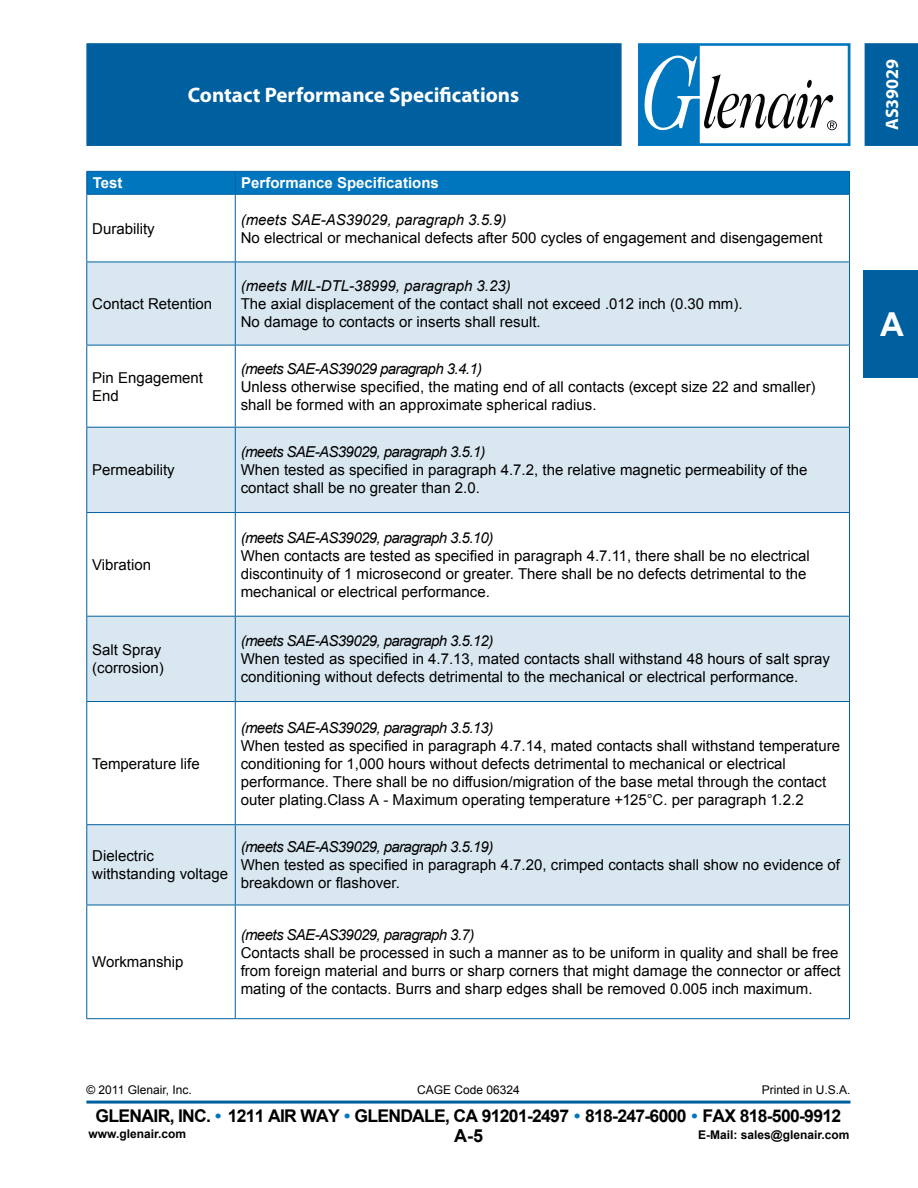
<style>
.page{position:relative;width:918px;height:1188px;background:#fff}
.page>*{position:absolute;margin:0;border:0;box-sizing:border-box;transform-origin:0 0}
.t1{font:700 33px "Arial";color:#fff}
.t2{font:700 21px "Myriad Pro";color:#fff}
.t3{font:700 18px "Myriad Pro";letter-spacing:-.015em;color:#fff}
.t4{font:700 18px "Arial";color:#000}
.t5{font:700 17.55px "Arial";letter-spacing:-.04em;color:#000}
.t6{font:15px/18px "Arial";color:#000}
.t7{font:italic 15px "Arial";letter-spacing:-.04em;color:#000}
.t8{font:italic 15px "Arial";color:#000}
.t9{font:700 15px "Arial";color:#fff}
.t10{font:12px "Arial";color:#000}
.t11{font:700 12px "Arial";color:#000}
.s1{color:#0076bf}
</style>
<div class="page">
<div style="left:86px;top:43px;width:536px;height:103px;background:#005f9f;border:2px solid #005f9f"></div>
<div style="left:865px;top:43px;width:53px;height:103px;background:#005f9f"></div>
<hr style="left:86px;top:1101px;width:764px;height:3px;background:#005f9f">
<svg style="left:638px;top:43px;width:212px;height:103px"></svg>
<div style="left:864px;top:270px;width:54px;height:108px;background:#005f9f"></div>
<svg style="left:87px;top:263px;width:762px;height:642px;fill:#d9e7f1"></svg>
<div style="left:86px;top:171px;width:764px;height:23px;background:#0076bf"></div>
<hr style="left:86px;top:194px;width:149px;height:1px;background:#005f9f">
<hr style="left:86px;top:195px;width:1px;height:67px;background:#005f9f">
<hr style="left:235px;top:194px;width:615px;height:1px;background:#005f9f">
<hr style="left:235px;top:195px;width:1px;height:67px;background:#005f9f">
<hr style="left:849px;top:195px;width:1px;height:67px;background:#005f9f">
<hr style="left:86px;top:262px;width:149px;height:1px;background:#005f9f">
<hr style="left:86px;top:262px;width:1px;height:83px;background:#005f9f">
<hr style="left:235px;top:262px;width:615px;height:1px;background:#005f9f">
<hr style="left:235px;top:262px;width:1px;height:83px;background:#005f9f">
<hr style="left:849px;top:262px;width:1px;height:83px;background:#005f9f">
<hr style="left:86px;top:345px;width:149px;height:1px;background:#005f9f">
<hr style="left:86px;top:345px;width:1px;height:82px;background:#005f9f">
<hr style="left:235px;top:345px;width:615px;height:1px;background:#005f9f">
<hr style="left:235px;top:345px;width:1px;height:82px;background:#005f9f">
<hr style="left:849px;top:345px;width:1px;height:82px;background:#005f9f">
<hr style="left:86px;top:427px;width:149px;height:1px;background:#005f9f">
<hr style="left:86px;top:428px;width:1px;height:84px;background:#005f9f">
<hr style="left:235px;top:427px;width:615px;height:1px;background:#005f9f">
<hr style="left:235px;top:428px;width:1px;height:84px;background:#005f9f">
<hr style="left:849px;top:428px;width:1px;height:84px;background:#005f9f">
<hr style="left:86px;top:512px;width:149px;height:1px;background:#005f9f">
<hr style="left:86px;top:513px;width:1px;height:103px;background:#005f9f">
<hr style="left:235px;top:512px;width:615px;height:1px;background:#005f9f">
<hr style="left:235px;top:513px;width:1px;height:103px;background:#005f9f">
<hr style="left:849px;top:513px;width:1px;height:103px;background:#005f9f">
<hr style="left:86px;top:616px;width:149px;height:1px;background:#005f9f">
<hr style="left:86px;top:617px;width:1px;height:84px;background:#005f9f">
<hr style="left:235px;top:616px;width:615px;height:1px;background:#005f9f">
<hr style="left:235px;top:617px;width:1px;height:84px;background:#005f9f">
<hr style="left:849px;top:617px;width:1px;height:84px;background:#005f9f">
<hr style="left:86px;top:701px;width:149px;height:1px;background:#005f9f">
<hr style="left:86px;top:702px;width:1px;height:122px;background:#005f9f">
<hr style="left:235px;top:701px;width:615px;height:1px;background:#005f9f">
<hr style="left:235px;top:702px;width:1px;height:122px;background:#005f9f">
<hr style="left:849px;top:702px;width:1px;height:122px;background:#005f9f">
<hr style="left:86px;top:824px;width:149px;height:1px;background:#005f9f">
<hr style="left:86px;top:825px;width:1px;height:80px;background:#005f9f">
<hr style="left:235px;top:824px;width:615px;height:1px;background:#005f9f">
<hr style="left:235px;top:825px;width:1px;height:80px;background:#005f9f">
<hr style="left:849px;top:825px;width:1px;height:80px;background:#005f9f">
<hr style="left:86px;top:905px;width:149px;height:1px;background:#005f9f">
<hr style="left:86px;top:905px;width:1px;height:113px;background:#005f9f">
<hr style="left:235px;top:905px;width:615px;height:1px;background:#005f9f">
<hr style="left:235px;top:905px;width:1px;height:113px;background:#005f9f">
<hr style="left:849px;top:905px;width:1px;height:113px;background:#005f9f">
<hr style="left:86px;top:1018px;width:149px;height:1px;background:#005f9f">
<hr style="left:235px;top:1018px;width:615px;height:1px;background:#005f9f">
<h2 class="t2" style="left:188px;top:82px;width:333px">Contact Performance Specifications</h2>
<p class="t9" style="left:93px;top:173px;width:31px">Test</p>
<p class="t9" style="left:241px;top:173px;width:199px">Performance Specifications</p>
<p class="t6" style="left:92px;top:219px;width:64px">Durability</p>
<p class="t8" style="left:241px;top:210px;width:267px">(meets SAE-AS39029, paragraph 3.5.9)</p>
<p class="t6" style="left:241px;top:228px;width:583px">No electrical or mechanical defects after 500 cycles of engagement and disengagement</p>
<p class="t6" style="left:92px;top:295px;width:122px">Contact Retention</p>
<p class="t6" style="left:92px;top:369px;width:112px">Pin Engagement<br>End</p>
<p class="t6" style="left:92px;top:461px;width:84px">Permeability</p>
<p class="t6" style="left:92px;top:556px;width:60px">Vibration</p>
<p class="t6" style="left:92px;top:641px;width:73px">Salt Spray (corrosion)</p>
<p class="t8" style="left:241px;top:276px;width:272px">(meets MIL-DTL-38999, paragraph 3.23)</p>
<p class="t6" style="left:241px;top:295px;width:503px">The axial displacement of the contact shall not exceed .012 inch (0.30 mm).<br>No damage to contacts or inserts shall result.</p>
<p class="t7" style="left:241px;top:359px;width:243px">(meets SAE-AS39029 paragraph 3.4.1)</p>
<p class="t6" style="left:241px;top:378px;width:576px">Unless otherwise specified, the mating end of all contacts (except size 22 and smaller) shall be formed with an approximate spherical radius.</p>
<p class="t7" style="left:241px;top:442px;width:246px">(meets SAE-AS39029, paragraph 3.5.1)</p>
<p class="t6" style="left:241px;top:461px;width:568px">When tested as specified in paragraph 4.7.2, the relative magnetic permeability of the contact shall be no greater than 2.0.</p>
<p class="t7" style="left:241px;top:528px;width:254px">(meets SAE-AS39029, paragraph 3.5.10)</p>
<p class="t6" style="left:241px;top:547px;width:571px">When contacts are tested as specified in paragraph 4.7.11, there shall be no electrical discontinuity of 1 microsecond or greater. There shall be no defects detrimental to the mechanical or electrical performance.</p>
<p class="t7" style="left:241px;top:631px;width:254px">(meets SAE-AS39029, paragraph 3.5.12)</p>
<p class="t6" style="left:241px;top:650px;width:591px">When tested as specified in 4.7.13, mated contacts shall withstand 48 hours of salt spray conditioning without defects detrimental to the mechanical or electrical performance.</p>
<p class="t6" style="left:92px;top:754px;width:109px">Temperature life</p>
<p class="t7" style="left:241px;top:718px;width:254px">(meets SAE-AS39029, paragraph 3.5.13)</p>
<p class="t6" style="left:241px;top:736px;width:601px">When tested as specified in paragraph 4.7.14, mated contacts shall withstand temperature conditioning for 1,000 hours without defects detrimental to mechanical or electrical performance. There shall be no diffusion/migration of the base metal through the contact outer plating.Class A - Maximum operating temperature +125°C. per paragraph 1.2.2</p>
<p class="t6" style="left:92px;top:847px;width:137px">Dielectric withstanding voltage</p>
<p class="t7" style="left:241px;top:837px;width:254px">(meets SAE-AS39029, paragraph 3.5.19)</p>
<p class="t6" style="left:241px;top:856px;width:601px">When tested as specified in paragraph 4.7.20, crimped contacts shall show no evidence of breakdown or flashover.</p>
<p class="t6" style="left:92px;top:953px;width:93px">Workmanship</p>
<p class="t7" style="left:241px;top:925px;width:235px">(meets SAE-AS39029, paragraph 3.7)</p>
<p class="t6" style="left:241px;top:944px;width:602px">Contacts shall be processed in such a manner as to be uniform in quality and shall be free from foreign material and burrs or sharp corners that might damage the connector or affect mating of the contacts. Burrs and sharp edges shall be removed 0.005 inch maximum.</p>
<p class="t3" style="left:880px;top:130px;width:72px;rotate:-90deg">AS39029</p>
<h1 class="t1" style="left:880px;top:303px;width:25px">A</h1>
<p class="t10" style="left:86px;top:1082px;width:107px">© 2011 Glenair, Inc.</p>
<p class="t10" style="left:417px;top:1082px;width:104px">CAGE Code 06324</p>
<p class="t10" style="left:762px;top:1082px;width:90px">Printed in U.S.A.</p>
<p class="t11" style="left:89px;top:1126px;width:99px">www.glenair.com</p>
<p class="t11" style="left:698px;top:1127px;width:153px">E-Mail: sales@glenair.com</p>
<p class="t5" style="left:96px;top:1104px;width:747px">GLENAIR, INC. <span class="s1">•</span> 1211 AIR WAY <span class="s1">•</span> GLENDALE, CA 91201-2497 <span class="s1">•</span> 818-247-6000 <span class="s1">•</span> FAX 818-500-9912</p>
<p class="t4" style="left:454px;top:1124px;width:30px">A-5</p>
</div>
